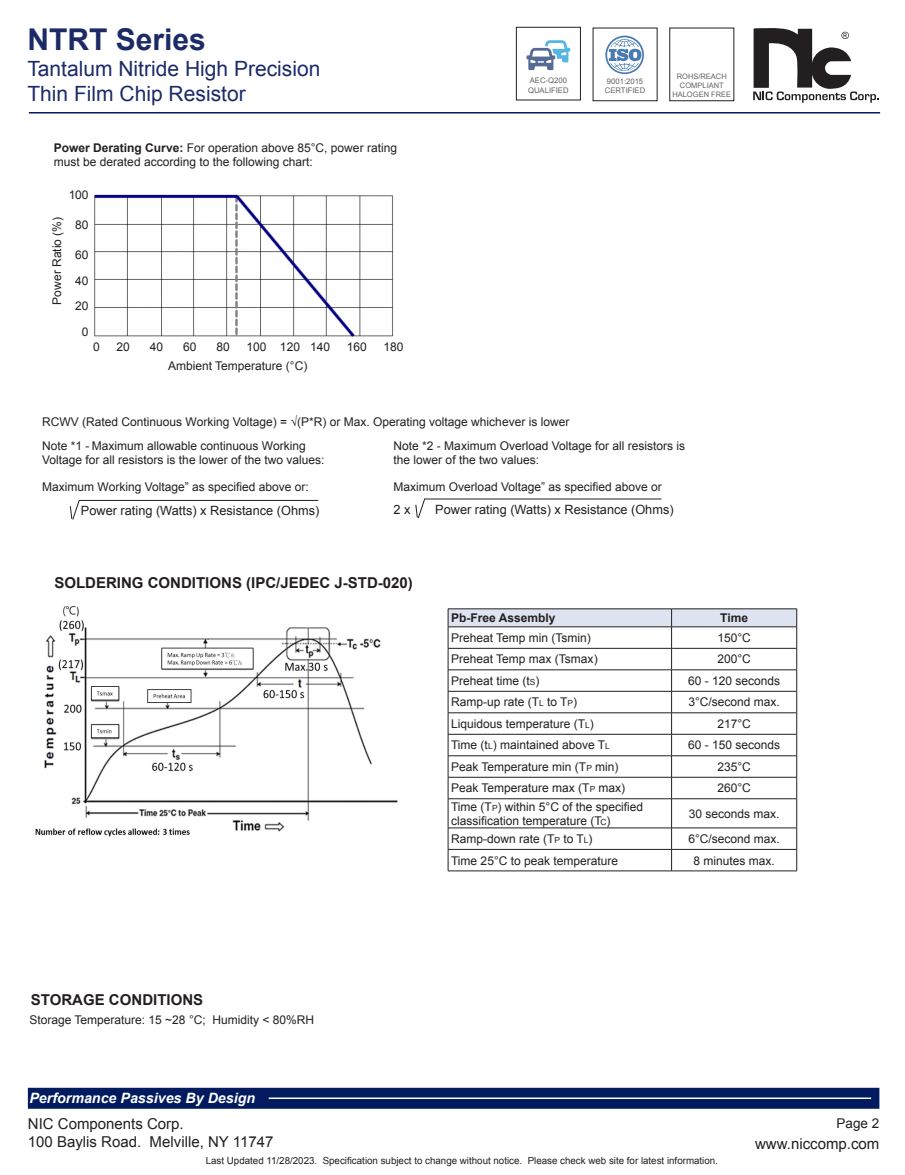
<style>
.page{position:relative;width:905px;height:1175px;background:#fff}
.page>*{position:absolute;margin:0;border:0;box-sizing:border-box;transform-origin:0 0}
.t1{font:700 30px "Arial";color:#1c2b68}
.t2{font:21px/25.2px "Arial";color:#1c2b68}
.t3{font:15px/18px "Arial";color:#231f20}
.Subhead_1{font:700 15px "Arial";color:#231f20}
.t4{font:italic 700 14.25px "Arial";color:#fff}
.t5{font:13.5px "Arial";color:#231f20}
.Body_text{font:12.75px "Arial";color:#231f20}
.Subhead_1-2{font:12px/14.4px "Arial";color:#231f20}
.Body_text-2{font:12px/13.5px "Arial";color:#231f20}
.Right_aligned_head{font:12px "Arial";color:#231f20}
.t6{font:700 12px "Arial";color:#231f20}
.t7{font:9.75px "Arial";color:#231f20}
.t8{font:7.65px/9.1px "Arial";color:#636366}
.t9{font:7.5px/9px "Arial";color:#636366;text-align:center}
.s1{font-weight:700}
.s2{font-size:8.4px}
</style>
<div class="page">
<div style="left:28px;top:1087px;width:851px;height:21px;background:#011b5e"></div>
<svg style="left:753px;top:28px;width:125px;height:75px"></svg>
<hr style="left:29px;top:112px;width:851px;height:1px;background:#011b5e">
<hr style="left:269px;top:1097px;width:602px;height:2px;background:#fff">
<svg style="left:526px;top:40px;width:44px;height:30px"></svg>
<div style="left:516px;top:27px;width:64px;height:73px;border:1px solid #231f20"></div>
<svg style="left:605px;top:36px;width:39px;height:38px"></svg>
<div style="left:669px;top:28px;width:65px;height:73px;border:1px solid #231f20"></div>
<hr style="left:79px;top:500px;width:239px;height:1px;background:#231f20">
<svg style="left:69px;top:499px;width:11px;height:21px"></svg>
<hr style="left:425px;top:498px;width:236px;height:1px;background:#231f20">
<svg style="left:415px;top:498px;width:11px;height:21px"></svg>
<img style="left:94px;top:194px;width:299px;height:143px">
<img style="left:35px;top:606px;width:363px;height:231px">
<hr style="left:448px;top:608px;width:223px;height:1px;background:#231f20">
<hr style="left:671px;top:608px;width:126px;height:1px;background:#231f20">
<svg style="left:448px;top:609px;width:349px;height:261px"></svg>
<hr style="left:448px;top:870px;width:223px;height:1px;background:#231f20">
<hr style="left:671px;top:870px;width:126px;height:1px;background:#231f20">
<h1 class="t1" style="left:27px;top:20px;width:180px">NTRT Series</h1>
<h2 class="t2" style="left:27px;top:56px;width:294px">Tantalum Nitride High Precision<br>Thin Film Chip Resistor</h2>
<p class="Subhead_1-2" style="left:54px;top:140px;width:344px"><span class="s1">Power Derating Curve:</span> For operation above 85°C, power rating must be derated according to the following chart:</p>
<p class="Right_aligned_head" style="left:69px;top:187px;width:21px">100</p>
<p class="Right_aligned_head" style="left:75px;top:217px;width:15px">80</p>
<p class="Right_aligned_head" style="left:75px;top:247px;width:15px">60</p>
<p class="Right_aligned_head" style="left:75px;top:273px;width:15px">40</p>
<p class="Right_aligned_head" style="left:75px;top:298px;width:15px">20</p>
<p class="Right_aligned_head" style="left:82px;top:324px;width:8px">0</p>
<p class="Right_aligned_head" style="left:49px;top:304px;width:89px;rotate:-90deg">Power Ratio (%)</p>
<p class="Right_aligned_head" style="left:93px;top:339px;width:8px">0</p>
<p class="Right_aligned_head" style="left:116px;top:339px;width:15px">20</p>
<p class="Right_aligned_head" style="left:150px;top:339px;width:15px">40</p>
<p class="Right_aligned_head" style="left:183px;top:339px;width:15px">60</p>
<p class="Right_aligned_head" style="left:216px;top:339px;width:15px">80</p>
<p class="Right_aligned_head" style="left:246px;top:339px;width:85px">100 120 140</p>
<p class="Right_aligned_head" style="left:347px;top:339px;width:22px">160</p>
<p class="Right_aligned_head" style="left:383px;top:339px;width:22px">180</p>
<p class="Right_aligned_head" style="left:168px;top:358px;width:141px">Ambient Temperature (°C)</p>
<p class="t8" style="left:528px;top:76px;width:42px">AEC-Q200<br>QUALIFIED</p>
<p class="t8" style="left:605px;top:76px;width:42px">9001:2015<br>CERTIFIED</p>
<p class="t9" style="left:672px;top:72px;width:60px">ROHS/REACH<br>COMPLIANT<br>HALOGEN FREE</p>
<p class="Right_aligned_head" style="left:42px;top:414px;width:528px">RCWV (Rated Continuous Working Voltage) = √(P*R) or Max. Operating voltage whichever is lower</p>
<p class="Body_text-2" style="left:42px;top:439px;width:284px">Note *1 - Maximum allowable continuous Working<br>Voltage for all resistors is the lower of the two values:</p>
<p class="Body_text-2" style="left:42px;top:480px;width:268px">Maximum Working Voltage” as specified above or:</p>
<p class="Body_text" style="left:81px;top:502px;width:240px">Power rating (Watts) x Resistance (Ohms)</p>
<p class="Body_text-2" style="left:393px;top:439px;width:293px">Note *2 - Maximum Overload Voltage for all resistors is the lower of the two values:</p>
<p class="Body_text-2" style="left:393px;top:480px;width:270px">Maximum Overload Voltage” as specified above or</p>
<p class="Body_text" style="left:393px;top:501px;width:19px">2 x</p>
<p class="Body_text" style="left:435px;top:501px;width:240px">Power rating (Watts) x Resistance (Ohms)</p>
<p class="Subhead_1" style="left:54px;top:572px;width:360px">SOLDERING CONDITIONS (IPC/JEDEC J-STD-020)</p>
<p class="t6" style="left:451px;top:610px;width:106px">Pb-Free Assembly</p>
<p class="t6" style="left:720px;top:610px;width:29px">Time</p>
<p class="Subhead_1-2" style="left:451px;top:630px;width:141px">Preheat Temp min (Tsmin)</p>
<p class="Subhead_1-2" style="left:717px;top:630px;width:35px">150°C</p>
<p class="Subhead_1-2" style="left:451px;top:652px;width:148px">Preheat Temp max (Tsmax)</p>
<p class="Subhead_1-2" style="left:717px;top:652px;width:35px">200°C</p>
<p class="Subhead_1-2" style="left:451px;top:673px;width:90px">Preheat time (t<span class="s2">s</span>)</p>
<p class="Subhead_1-2" style="left:688px;top:673px;width:94px">60 - 120 seconds</p>
<p class="Subhead_1-2" style="left:451px;top:695px;width:128px">Ramp-up rate (T<span class="s2">l</span> to T<span class="s2">p</span>)</p>
<p class="Subhead_1-2" style="left:688px;top:695px;width:93px">3°C/second max.</p>
<p class="Subhead_1-2" style="left:451px;top:716px;width:144px">Liquidous temperature (T<span class="s2">l</span>)</p>
<p class="Subhead_1-2" style="left:717px;top:716px;width:35px">217°C</p>
<p class="Subhead_1-2" style="left:451px;top:738px;width:160px">Time (t<span class="s2">l</span>) maintained above T<span class="s2">l</span></p>
<p class="Subhead_1-2" style="left:688px;top:738px;width:94px">60 - 150 seconds</p>
<p class="Subhead_1-2" style="left:451px;top:759px;width:169px">Peak Temperature min (T<span class="s2">p</span> min)</p>
<p class="Subhead_1-2" style="left:717px;top:759px;width:35px">235°C</p>
<p class="Subhead_1-2" style="left:451px;top:781px;width:176px">Peak Temperature max (T<span class="s2">p</span> max)</p>
<p class="Subhead_1-2" style="left:717px;top:781px;width:35px">260°C</p>
<p class="Subhead_1-2" style="left:451px;top:799px;width:194px">Time (T<span class="s2">p</span>) within 5°C of the specified classification temperature (T<span class="s2">c</span>)</p>
<p class="Subhead_1-2" style="left:688px;top:806px;width:92px">30 seconds max.</p>
<p class="Subhead_1-2" style="left:451px;top:831px;width:143px">Ramp-down rate (T<span class="s2">p</span> to T<span class="s2">l</span>)</p>
<p class="Subhead_1-2" style="left:688px;top:831px;width:93px">6°C/second max.</p>
<p class="Subhead_1-2" style="left:451px;top:853px;width:169px">Time 25°C to peak temperature</p>
<p class="Subhead_1-2" style="left:693px;top:853px;width:83px">8 minutes max.</p>
<p class="Subhead_1" style="left:31px;top:989px;width:174px">STORAGE CONDITIONS</p>
<p class="Right_aligned_head" style="left:29px;top:1011px;width:286px">Storage Temperature: 15 ~28 °C; Humidity &lt; 80%RH</p>
<p class="t4" style="left:29px;top:1089px;width:227px">Performance Passives By Design</p>
<p class="t3" style="left:28px;top:1115px;width:247px">NIC Components Corp.<br>100 Baylis Road. Melville, NY 11747</p>
<p class="t5" style="left:836px;top:1114px;width:44px">Page 2</p>
<p class="t3" style="left:755px;top:1134px;width:126px">www.niccomp.com</p>
<p class="t7" style="left:206px;top:1154px;width:513px">Last Updated 11/28/2023. Specification subject to change without notice. Please check web site for latest information.</p>
</div>
